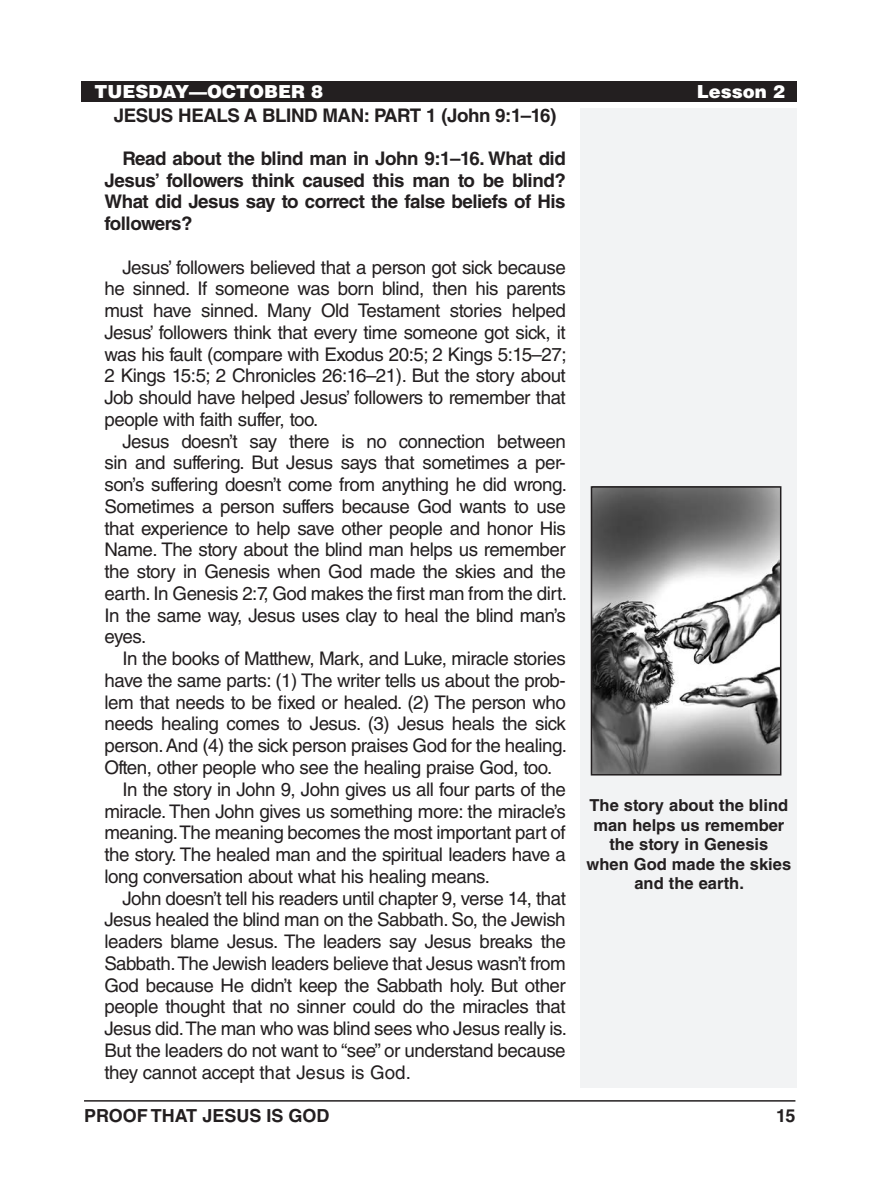
<style>
.page{position:relative;width:878px;height:1202px;background:#fff}
.page>*{position:absolute;margin:0;border:0;box-sizing:border-box;transform-origin:0 0}
.Body_Text{font:18.75px/21.8px "Helvetica LT Std";letter-spacing:-.025em;color:#231f20;text-align:justify}
.Body_Text_SpaceBefor{font:18.75px/21.8px "Helvetica LT Std";letter-spacing:-.025em;color:#231f20;text-align:justify}
.Body_Text_Bold_Space{font:700 18.75px/21.8px "Helvetica LT Std";letter-spacing:-.025em;color:#231f20;text-align:justify}
.Subheadings{font:700 18.75px "Helvetica LT Std";letter-spacing:-.025em;color:#231f20}
.Running_Head_-_Right{font:900 18px "Helvetica LT Std";color:#fff}
.t1{font:700 18px "Helvetica LT Std";color:#231f20}
.Image_Captions{font:700 16.5px/19.5px "Helvetica LT Std";color:#231f20;text-align:center}
</style>
<div class="page">
<hr style="left:84px;top:1100px;width:711px;height:1px;background:#231f20">
<div style="left:580px;top:108px;width:216px;height:979px;background:#f2f3f4"></div>
<div style="left:81px;top:81px;width:715px;height:20px;background:#231f20"></div>
<img style="left:593px;top:489px;width:185px;height:283px">
<div style="left:590px;top:486px;width:191px;height:289px;border:2px solid #231f20"></div>
<p class="Running_Head_-_Right" style="left:95px;top:79px;width:230px">TUESDAY—OCTOBER 8</p>
<p class="Running_Head_-_Right" style="left:696px;top:79px;width:90px">Lesson 2</p>
<p class="Subheadings" style="left:114px;top:103px;width:444px">JESUS HEALS A BLIND MAN: PART 1 (John 9:1–16)</p>
<p class="Body_Text_Bold_Space" style="left:104px;top:147px;width:463px;text-indent:18px">Read about the blind man in John 9:1–16. What did Jesus’ followers think caused this man to be blind?<br>What did Jesus say to correct the false beliefs of His followers?</p>
<p class="Body_Text_SpaceBefor" style="left:104px;top:256px;width:464px;text-indent:18px">Jesus’ followers believed that a person got sick because he sinned. If someone was born blind, then his parents must have sinned. Many Old Testament stories helped Jesus’ followers think that every time someone got sick, it was his fault (compare with Exodus 20:5; 2 Kings 5:15–27; 2 Kings 15:5; 2 Chronicles 26:16–21). But the story about Job should have helped Jesus’ followers to remember that people with faith suffer, too.</p>
<p class="Body_Text" style="left:104px;top:430px;width:464px;text-indent:18px">Jesus doesn’t say there is no connection between sin and suffering. But Jesus says that sometimes a per&shy;son’s suffering doesn’t come from anything he did wrong.<br>Sometimes a person suffers because God wants to use that experience to help save other people and honor His Name. The story about the blind man helps us remember the story in Genesis when God made the skies and the earth. In Genesis 2:7, God makes the first man from the dirt.<br>In the same way, Jesus uses clay to heal the blind man’s eyes.</p>
<p class="Body_Text" style="left:104px;top:647px;width:464px;text-indent:18px">In the books of Matthew, Mark, and Luke, miracle stories have the same parts: (1) The writer tells us about the prob&shy;lem that needs to be fixed or healed. (2) The person who needs healing comes to Jesus. (3) Jesus heals the sick person. And (4) the sick person praises God for the healing.<br>Often, other people who see the healing praise God, too.</p>
<p class="Body_Text" style="left:104px;top:778px;width:463px;text-indent:18px">In the story in John 9, John gives us all four parts of the miracle. Then John gives us something more: the miracle’s meaning. The meaning becomes the most important part of the story. The healed man and the spiritual leaders have a long conversation about what his healing means.</p>
<p class="Body_Text" style="left:104px;top:887px;width:464px;text-indent:18px">John doesn’t tell his readers until chapter 9, verse 14, that Jesus healed the blind man on the Sabbath. So, the Jewish leaders blame Jesus. The leaders say Jesus breaks the Sabbath. The Jewish leaders believe that Jesus wasn’t from God because He didn’t keep the Sabbath holy. But other people thought that no sinner could do the miracles that Jesus did. The man who was blind sees who Jesus really is.<br>But the leaders do not want to “see” or understand because they cannot accept that Jesus is God.</p>
<p class="Image_Captions" style="left:589px;top:795px;width:200px">The story about the blind man helps us remember the story in Genesis</p>
<p class="Image_Captions" style="left:586px;top:854px;width:206px">when God made the skies and the earth.</p>
<p class="t1" style="left:84px;top:1104px;width:247px">PROOF THAT JESUS IS GOD</p>
<p class="t1" style="left:776px;top:1104px;width:21px">15</p>
</div>
